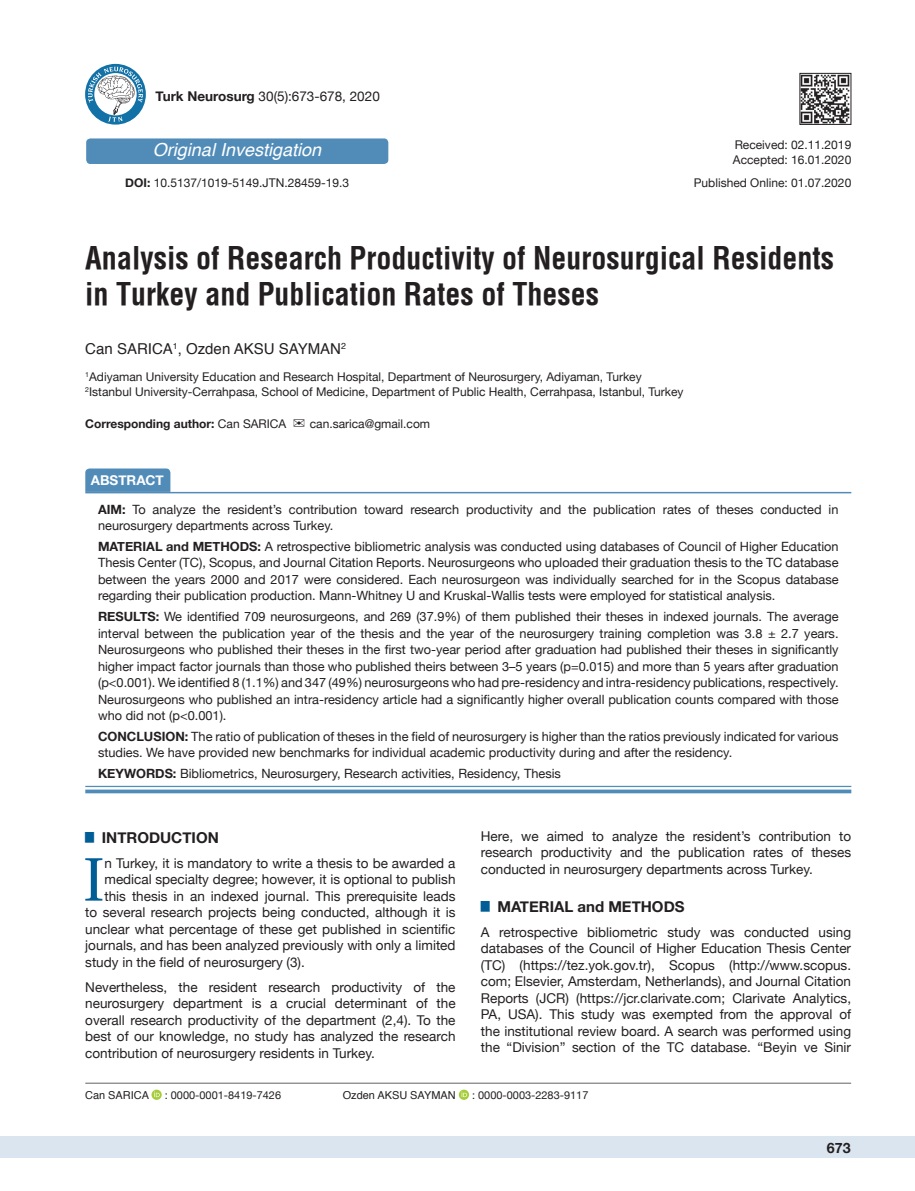
<style>
.page{position:relative;width:915px;height:1191px;background:#fff}
.page>*{position:absolute;margin:0;border:0;box-sizing:border-box;transform-origin:0 0}
.t1{font:61.2px "Utopia";color:#005d95}
.t2{font:700 30px/36px "Helvetica Condens";color:#231f20}
.t3{font:italic 18px "Helvetica";color:#fff}
.t4{font:700 15px "Helvetica Neue";color:#231f20}
.t5{font:15px "Helvetica";color:#231f20}
.t6{font:700 14.25px "Helvetica Neue";color:#231f20}
.t7{font:13.5px/16.5px "Helvetica Neue";color:#231f20;text-align:justify}
.t8{font:700 13.5px "Helvetica Neue";color:#fff}
.t9{font:12.75px/16.5px "Helvetica Neue";color:#231f20}
.t10{font:12px/14.4px "Helvetica Neue";color:#231f20}
.t11{font:700 12px "Helvetica Neue";color:#231f20}
.t12{font:10.95px "Helvetica Neue";color:#231f20}
.t13{font:10.95px "Helvetica";color:#231f20}
.s1{font-weight:700}
.s2{font-weight:400}
</style>
<div class="page">
<div style="left:0;top:1136px;width:914px;height:22px;background:#dbe5f0"></div>
<svg style="left:85px;top:64px;width:61px;height:61px"></svg>
<svg style="left:88px;top:67px;width:55px;height:55px"></svg>
<div style="left:86px;top:138px;width:302px;height:26px;background:#518cb9;border-radius:4px"></div>
<img style="left:801px;top:75px;width:47px;height:48px">
<div style="left:799px;top:73px;width:51px;height:52px;border:1px solid #231f20"></div>
<hr style="left:85px;top:1082px;width:765px;height:1px;background:#636366">
<svg style="left:85px;top:468px;width:85px;height:24px;background:#568fbb"></svg>
<div style="left:85px;top:786px;width:766px;height:7px;background:#f7fafb"></div>
<hr style="left:85px;top:492px;width:766px;height:1px;background:#518cb9">
<hr style="left:85px;top:786px;width:766px;height:1px;background:#518cb9">
<svg style="left:85px;top:789px;width:766px;height:4px;background:#6a9cc3"></svg>
<svg style="left:151px;top:1089px;width:11px;height:10px"></svg>
<svg style="left:154px;top:1091px;width:6px;height:6px"></svg>
<svg style="left:458px;top:1089px;width:11px;height:10px"></svg>
<svg style="left:461px;top:1091px;width:6px;height:6px"></svg>
<p class="t7" style="left:156px;top:89px;width:225px"><span class="s1">Turk Neurosurg</span> 30(5):673-678, 2020</p>
<h3 class="t3" style="left:153px;top:136px;width:170px">Original Investigation</h3>
<p class="t10" style="left:125px;top:177px;width:225px"><span class="s1">DOI:</span> 10.5137/1019-5149.JTN.28459-19.3</p>
<p class="t10" style="left:732px;top:139px;width:120px">Received: 02.11.2019<br>Accepted: 16.01.2020</p>
<p class="t10" style="left:693px;top:176px;width:159px">Published Online: 01.07.2020</p>
<h2 class="t2" style="left:85px;top:240px;width:750px">Analysis of Research Productivity of Neurosurgical Residents in Turkey and Publication Rates of Theses</h2>
<p class="t5" style="left:85px;top:337px;width:262px">Can SARICA<sup>1</sup>, Ozden AKSU SAYMAN<sup>2</sup></p>
<p class="t10" style="left:85px;top:370px;width:599px"><sup>1</sup>Adiyaman University Education and Research Hospital, Department of Neurosurgery, Adiyaman, Turkey<br><sup>2</sup>Istanbul University-Cerrahpasa, School of Medicine, Department of Public Health, Cerrahpasa, Istanbul, Turkey</p>
<p class="t11" style="left:85px;top:414px;width:203px">Corresponding author: <span class="s2">Can SARICA</span></p>
<p class="t10" style="left:310px;top:417px;width:122px">can.sarica@gmail.com</p>
<p class="t8" style="left:91px;top:470px;width:75px">ABSTRACT</p>
<p class="t9" style="left:98px;top:501px;width:741px"><span class="s1">AIM:</span> To analyze the resident’s contribution toward research productivity and the publication rates of theses conducted in neurosurgery departments across Turkey.</p>
<p class="t9" style="left:98px;top:539px;width:741px;text-align:justify"><span class="s1">MATERIAL and METHODS:</span> A retrospective bibliometric analysis was conducted using databases of Council of Higher Education Thesis Center (TC), Scopus, and Journal Citation Reports. Neurosurgeons who uploaded their graduation thesis to the TC database between the years 2000 and 2017 were considered. Each neurosurgeon was individually searched for in the Scopus database regarding their publication production. Mann-Whitney U and Kruskal-Wallis tests were employed for statistical analysis.</p>
<p class="t9" style="left:98px;top:609px;width:741px;text-align:justify"><span class="s1">RESULTS:</span> We identified 709 neurosurgeons, and 269 (37.9%) of them published their theses in indexed journals. The average interval between the publication year of the thesis and the year of the neurosurgery training completion was 3.8 ± 2.7 years.<br>Neurosurgeons who published their theses in the first two-year period after graduation had published their theses in significantly higher impact factor journals than those who published theirs between 3–5 years (p=0.015) and more than 5 years after graduation (p&lt;0.001). We identified 8 (1.1%) and 347 (49%) neurosurgeons who had pre-residency and intra-residency publications, respectively.<br>Neurosurgeons who published an intra-residency article had a significantly higher overall publication counts compared with those who did not (p&lt;0.001).</p>
<p class="t9" style="left:98px;top:729px;width:741px"><span class="s1">CONCLUSION:</span> The ratio of publication of theses in the field of neurosurgery is higher than the ratios previously indicated for various studies. We have provided new benchmarks for individual academic productivity during and after the residency.</p>
<p class="t9" style="left:98px;top:766px;width:464px"><span class="s1">KEYWORDS:</span> Bibliometrics, Neurosurgery, Research activities, Residency, Thesis</p>
<p class="t7" style="left:480px;top:828px;width:371px">Here, we aimed to analyze the resident’s contribution to research productivity and the publication rates of theses conducted in neurosurgery departments across Turkey.</p>
<p class="t4" style="left:480px;top:894px;width:205px"><sup>█</sup> MATERIAL and METHODS</p>
<p class="t7" style="left:480px;top:924px;width:371px">A retrospective bibliometric study was conducted using databases of the Council of Higher Education Thesis Center (TC) (https://tez.yok.gov.tr), Scopus (http://www.scopus. com; Elsevier, Amsterdam, Netherlands), and Journal Citation Reports (JCR) (https://jcr.clarivate.com; Clarivate Analytics, PA, USA). This study was exempted from the approval of the institutional review board. A search was performed using the “Division” section of the TC database. “Beyin ve Sinir</p>
<p class="t4" style="left:85px;top:825px;width:135px"><sup>█</sup> INTRODUCTION</p>
<h1 class="t1" style="left:83px;top:844px;width:23px">I</h1>
<p class="t7" style="left:104px;top:855px;width:352px">n Turkey, it is mandatory to write a thesis to be awarded a</p>
<p class="t7" style="left:104px;top:872px;width:352px">medical specialty degree; however, it is optional to publish</p>
<p class="t7" style="left:104px;top:888px;width:352px">this thesis in an indexed journal. This prerequisite leads</p>
<p class="t7" style="left:85px;top:905px;width:371px">to several research projects being conducted, although it is</p>
<p class="t7" style="left:85px;top:921px;width:371px">unclear what percentage of these get published in scientific</p>
<p class="t7" style="left:85px;top:937px;width:371px">journals, and has been analyzed previously with only a limited</p>
<p class="t7" style="left:85px;top:954px;width:221px">study in the field of neurosurgery (3).</p>
<p class="t7" style="left:85px;top:979px;width:371px">Nevertheless, the resident research productivity of the neurosurgery department is a crucial determinant of the overall research productivity of the department (2,4). To the best of our knowledge, no study has analyzed the research contribution of neurosurgery residents in Turkey.</p>
<p class="t13" style="left:85px;top:1086px;width:65px">Can SARICA</p>
<p class="t12" style="left:165px;top:1087px;width:118px">: 0000-0001-8419-7426</p>
<p class="t13" style="left:342px;top:1086px;width:114px">Ozden AKSU SAYMAN</p>
<p class="t12" style="left:472px;top:1087px;width:118px">: 0000-0003-2283-9117</p>
<p class="t6" style="left:826px;top:1137px;width:25px">673</p>
</div>
